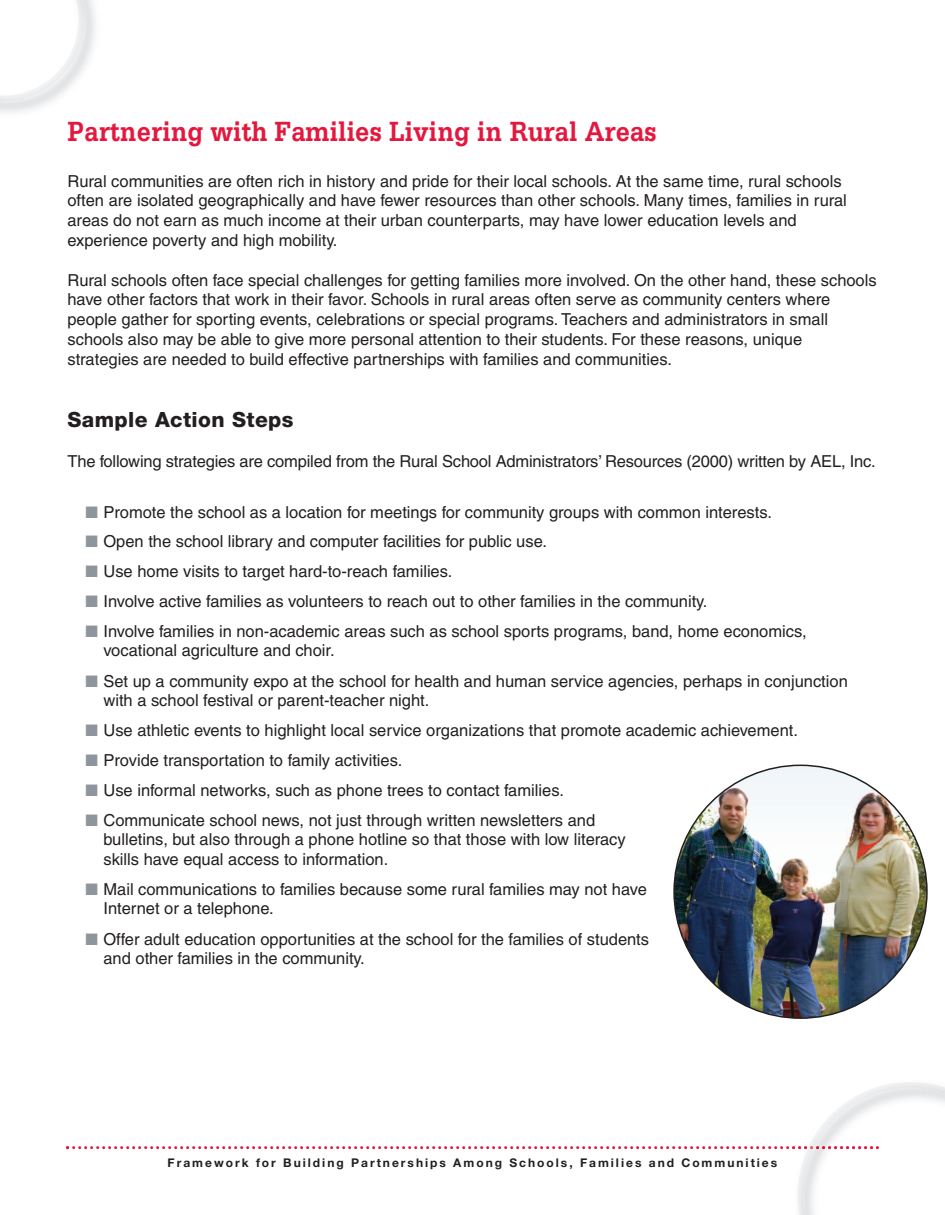
<style>
.page{position:relative;width:945px;height:1215px;background:#fff}
.page>*{position:absolute;margin:0;border:0;box-sizing:border-box;transform-origin:0 0}
.t1{font:700 29.25px "Serifa Std";color:#e4183e;scale:.87 1}
.t2{font:800 21px "Helvetica Neue";letter-spacing:.02em;color:#231f20}
.t3{font:16.5px/19.8px "Helvetica";color:#231f20}
.t4{font:700 12px "Helvetica Neue";letter-spacing:.165em;color:#231f20}
</style>
<div class="page">
<img style="left:673px;top:765px;width:255px;height:254px">
<svg style="left:66px;top:1146px;width:813px;height:3px"></svg>
<h2 class="t1" style="left:68px;top:122px;width:679px">Partnering with Families Living in Rural Areas</h2>
<p class="t3" style="left:68px;top:172px;width:781px">Rural communities are often rich in history and pride for their local schools. At the same time, rural schools often are isolated geographically and have fewer resources than other schools. Many times, families in rural areas do not earn as much income at their urban counterparts, may have lower education levels and experience poverty and high mobility.</p>
<p class="t3" style="left:68px;top:271px;width:811px">Rural schools often face special challenges for getting families more involved. On the other hand, these schools have other factors that work in their favor. Schools in rural areas often serve as community centers where people gather for sporting events, celebrations or special programs. Teachers and administrators in small schools also may be able to give more personal attention to their students. For these reasons, unique strategies are needed to build effective partnerships with families and communities.</p>
<h3 class="t2" style="left:68px;top:412px;width:228px">Sample Action Steps</h3>
<p class="t3" style="left:68px;top:453px;width:810px">The following strategies are compiled from the Rural School Administrators’ Resources (2000) written by AEL, Inc.</p>
<p class="t3" style="left:103px;top:498px;width:705px;line-height:29.8px">Promote the school as a location for meetings for community groups with common interests.<br>Open the school library and computer facilities for public use.<br>Use home visits to target hard-to-reach families.<br>Involve active families as volunteers to reach out to other families in the community.<br>Involve families in non-academic areas such as school sports programs, band, home economics,</p>
<p class="t3" style="left:103px;top:642px;width:233px">vocational agriculture and choir.</p>
<p class="t3" style="left:103px;top:673px;width:746px;line-height:19.2px">Set up a community expo at the school for health and human service agencies, perhaps in conjunction with a school festival or parent-teacher night.</p>
<p class="t3" style="left:103px;top:717px;width:696px;line-height:29.8px">Use athletic events to highlight local service organizations that promote academic achievement.<br>Provide transportation to family activities.<br>Use informal networks, such as phone trees to contact families.<br>Communicate school news, not just through written newsletters and</p>
<p class="t3" style="left:103px;top:831px;width:524px">bulletins, but also through a phone hotline so that those with low literacy skills have equal access to information.</p>
<p class="t3" style="left:103px;top:881px;width:545px;line-height:19.2px">Mail communications to families because some rural families may not have<br>Internet or a telephone.</p>
<p class="t3" style="left:103px;top:931px;width:547px;line-height:19.2px">Offer adult education opportunities at the school for the families of students and other families in the community.</p>
<p class="t4" style="left:168px;top:1158px;width:611px">Framework for Building Partnerships Among Schools, Families and Communities</p>
</div>
